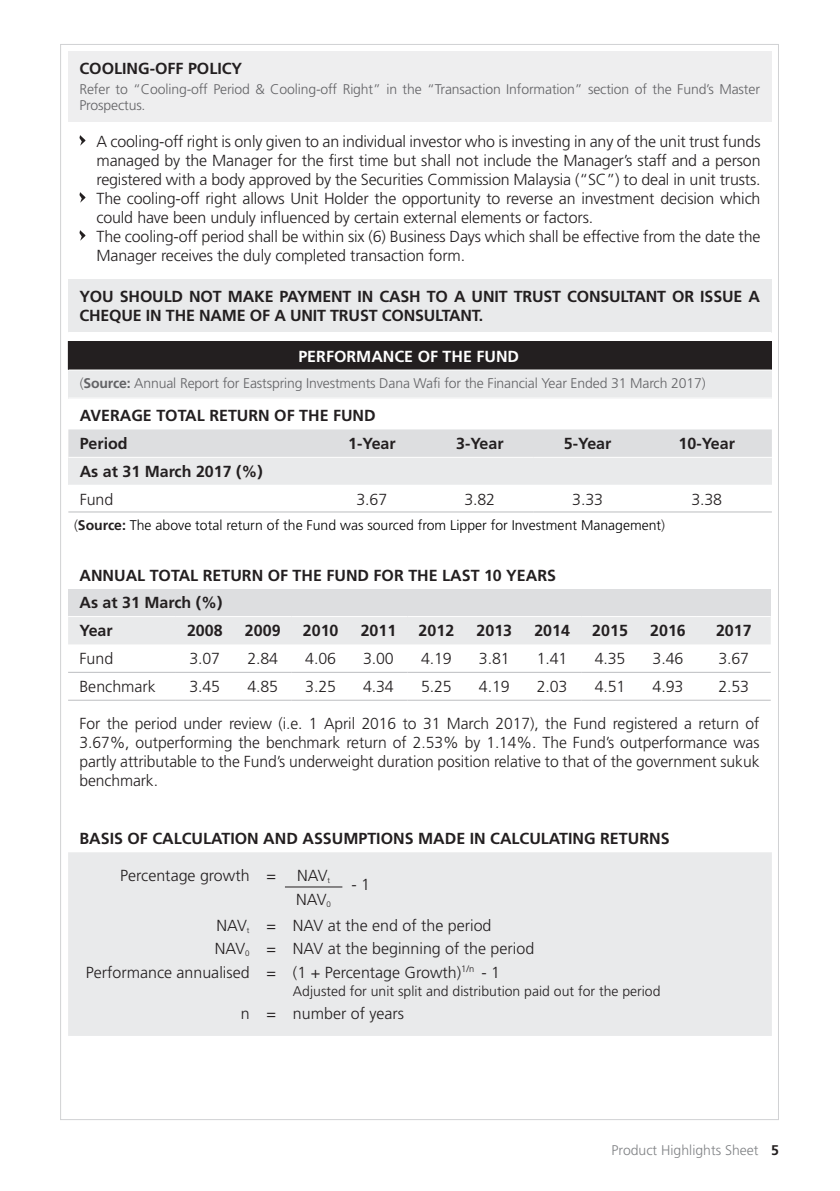
<style>
.page{position:relative;width:840px;height:1191px;background:#fff}
.page>*{position:absolute;margin:0;border:0;box-sizing:border-box;transform-origin:0 0}
.t1{font:300 16px/19px "Frutiger";letter-spacing:-.01em;color:#231f20}
.t2{font:700 16px/27.6px "Frutiger";color:#231f20}
.t3{font:700 16px "Frutiger";color:#fff}
.t4{font:300 14px/16px "Frutiger";letter-spacing:-.01em;color:#636366}
.t5{font:300 14px "Frutiger";color:#000}
.t6{font:300 14px "Frutiger";color:#231f20}
.t7{font:300 14px "Frutiger";color:#808285}
.s1{font-weight:700}
.s2{color:#231f20}
.s3{font-weight:700;color:#231f20}
</style>
<div class="page">
<div style="left:68px;top:51px;width:703px;height:71px;background:#eeeeef"></div>
<svg style="left:79px;top:135px;width:6px;height:11px"></svg>
<svg style="left:79px;top:192px;width:6px;height:11px"></svg>
<svg style="left:79px;top:230px;width:6px;height:11px"></svg>
<div style="left:68px;top:279px;width:703px;height:53px;background:#e9eaeb"></div>
<div style="left:68px;top:341px;width:703px;height:29px;background:#231f20"></div>
<div style="left:68px;top:370px;width:703px;height:28px;background:#e9eaeb"></div>
<hr style="left:68px;top:397px;width:703px;height:1px;background:#fff">
<hr style="left:68px;top:369px;width:703px;height:1px;background:#fff">
<div style="left:68px;top:429px;width:703px;height:28px;background:#dddee0"></div>
<div style="left:68px;top:457px;width:703px;height:28px;background:#e9eaeb"></div>
<hr style="left:68px;top:457px;width:465px;height:1px;background:#fff">
<hr style="left:533px;top:457px;width:238px;height:1px;background:#fff">
<hr style="left:68px;top:511px;width:465px;height:1px;background:#bcbdc0">
<hr style="left:533px;top:511px;width:238px;height:1px;background:#bcbdc0">
<div style="left:68px;top:588px;width:702px;height:28px;background:#dddee0"></div>
<div style="left:68px;top:617px;width:702px;height:27px;background:#e9eaeb"></div>
<hr style="left:68px;top:699px;width:108px;height:1px;background:#bcbdc0">
<hr style="left:176px;top:699px;width:115px;height:1px;background:#bcbdc0">
<hr style="left:291px;top:699px;width:116px;height:1px;background:#bcbdc0">
<hr style="left:407px;top:699px;width:174px;height:1px;background:#bcbdc0">
<hr style="left:581px;top:699px;width:115px;height:1px;background:#bcbdc0">
<hr style="left:696px;top:699px;width:74px;height:1px;background:#bcbdc0">
<hr style="left:68px;top:672px;width:108px;height:1px;background:#bcbdc0">
<hr style="left:176px;top:672px;width:115px;height:1px;background:#bcbdc0">
<hr style="left:291px;top:672px;width:116px;height:1px;background:#bcbdc0">
<hr style="left:407px;top:672px;width:174px;height:1px;background:#bcbdc0">
<hr style="left:581px;top:672px;width:115px;height:1px;background:#bcbdc0">
<hr style="left:696px;top:672px;width:74px;height:1px;background:#bcbdc0">
<div style="left:68px;top:852px;width:703px;height:184px;background:#e9eaeb"></div>
<hr style="left:285px;top:886px;width:57px;height:1px;background:#231f20">
<p class="t2" style="left:79px;top:56px;width:164px">COOLING-OFF POLICY</p>
<p class="t4" style="left:79px;top:83px;width:681px">Refer to “Cooling-off Period &amp; Cooling-off Right” in the “Transaction Information” section of the Fund’s Master<br>Prospectus.</p>
<p class="t1" style="left:96px;top:133px;width:665px">A cooling-off right is only given to an individual investor who is investing in any of the unit trust funds managed by the Manager for the first time but shall not include the Manager’s staff and a person registered with a body approved by the Securities Commission Malaysia (“SC”) to deal in unit trusts.<br>The cooling-off right allows Unit Holder the opportunity to reverse an investment decision which could have been unduly influenced by certain external elements or factors.<br>The cooling-off period shall be within six (6) Business Days which shall be effective from the date the Manager receives the duly completed transaction form.</p>
<p class="t2" style="left:79px;top:288px;width:681px;line-height:19px">YOU SHOULD NOT MAKE PAYMENT IN CASH TO A UNIT TRUST CONSULTANT OR ISSUE A<br>CHEQUE IN THE NAME OF A UNIT TRUST CONSULTANT.</p>
<p class="t3" style="left:298px;top:349px;width:222px">PERFORMANCE OF THE FUND</p>
<p class="t4" style="left:80px;top:377px;width:627px">(<span class="s1">Source:</span> Annual Report for Eastspring Investments Dana Wafi for the Financial Year Ended 31 March 2017)</p>
<p class="t2" style="left:80px;top:403px;width:297px">AVERAGE TOTAL RETURN OF THE FUND<br>Period</p>
<p class="t2" style="left:348px;top:431px;width:49px">1-Year</p>
<p class="t2" style="left:456px;top:431px;width:49px">3-Year</p>
<p class="t2" style="left:563px;top:431px;width:49px">5-Year</p>
<p class="t2" style="left:678px;top:431px;width:58px">10-Year</p>
<p class="t2" style="left:80px;top:458px;width:184px">As at 31 March 2017 (%)</p>
<p class="t1" style="left:80px;top:491px;width:35px">Fund</p>
<p class="t1" style="left:356px;top:491px;width:32px">3.67</p>
<p class="t1" style="left:464px;top:491px;width:32px">3.82</p>
<p class="t1" style="left:572px;top:491px;width:32px">3.33</p>
<p class="t1" style="left:691px;top:491px;width:32px">3.38</p>
<p class="t5" style="left:74px;top:520px;width:592px"><span class="s2">(</span><span class="s3">Source:</span> The above total return of the Fund was sourced from Lipper for Investment Management<span class="s2">)</span></p>
<p class="t2" style="left:79px;top:562px;width:478px">ANNUAL TOTAL RETURN OF THE FUND FOR THE LAST 10 YEARS<br>As at 31 March (%)<br>Year</p>
<p class="t2" style="left:187px;top:618px;width:37px">2008</p>
<p class="t2" style="left:245px;top:618px;width:37px">2009</p>
<p class="t2" style="left:303px;top:618px;width:37px">2010</p>
<p class="t2" style="left:360px;top:618px;width:37px">2011</p>
<p class="t2" style="left:418px;top:618px;width:37px">2012</p>
<p class="t2" style="left:476px;top:618px;width:37px">2013</p>
<p class="t2" style="left:534px;top:618px;width:37px">2014</p>
<p class="t2" style="left:592px;top:618px;width:37px">2015</p>
<p class="t2" style="left:649px;top:618px;width:37px">2016</p>
<p class="t2" style="left:715px;top:618px;width:37px">2017</p>
<p class="t1" style="left:79px;top:650px;width:35px">Fund</p>
<p class="t1" style="left:189px;top:650px;width:32px">3.07</p>
<p class="t1" style="left:247px;top:650px;width:32px">2.84</p>
<p class="t1" style="left:305px;top:650px;width:32px">4.06</p>
<p class="t1" style="left:363px;top:650px;width:32px">3.00</p>
<p class="t1" style="left:421px;top:650px;width:32px">4.19</p>
<p class="t1" style="left:478px;top:650px;width:32px">3.81</p>
<p class="t1" style="left:536px;top:650px;width:32px">1.41</p>
<p class="t1" style="left:594px;top:650px;width:32px">4.35</p>
<p class="t1" style="left:652px;top:650px;width:32px">3.46</p>
<p class="t1" style="left:718px;top:650px;width:32px">3.67</p>
<p class="t1" style="left:79px;top:678px;width:78px">Benchmark</p>
<p class="t1" style="left:189px;top:678px;width:32px">3.45</p>
<p class="t1" style="left:247px;top:678px;width:32px">4.85</p>
<p class="t1" style="left:305px;top:678px;width:32px">3.25</p>
<p class="t1" style="left:363px;top:678px;width:32px">4.34</p>
<p class="t1" style="left:421px;top:678px;width:32px">5.25</p>
<p class="t1" style="left:478px;top:678px;width:32px">4.19</p>
<p class="t1" style="left:536px;top:678px;width:32px">2.03</p>
<p class="t1" style="left:594px;top:678px;width:32px">4.51</p>
<p class="t1" style="left:652px;top:678px;width:32px">4.93</p>
<p class="t1" style="left:718px;top:678px;width:32px">2.53</p>
<p class="t1" style="left:79px;top:715px;width:681px;text-align:justify">For the period under review (i.e. 1 April 2016 to 31 March 2017), the Fund registered a return of 3.67%, outperforming the benchmark return of 2.53% by 1.14%. The Fund’s outperformance was partly attributable to the Fund’s underweight duration position relative to that of the government sukuk benchmark.</p>
<p class="t2" style="left:79px;top:826px;width:591px">BASIS OF CALCULATION AND ASSUMPTIONS MADE IN CALCULATING RETURNS</p>
<p class="t1" style="left:120px;top:867px;width:157px">Percentage growth =</p>
<p class="t1" style="left:297px;top:867px;width:34px">NAV<sub>t</sub></p>
<p class="t1" style="left:351px;top:876px;width:20px">- 1</p>
<p class="t1" style="left:216px;top:887px;width:276px;line-height:26.2px;text-indent:80px">NAV<sub>0<br></sub>NAV<sub>t</sub> = NAV at the end of the period</p>
<p class="t1" style="left:86px;top:938px;width:449px;line-height:23.4px;text-indent:129px">NAV<sub>0</sub> = NAV at the beginning of the period<br>Performance annualised = (1 + Percentage Growth)<sup>1/n</sup> - 1</p>
<p class="t6" style="left:293px;top:985px;width:369px">Adjusted for unit split and distribution paid out for the period</p>
<p class="t1" style="left:240px;top:1005px;width:165px">n = number of years</p>
<p class="t7" style="left:611px;top:1144px;width:169px">Product Highlights Sheet <span class="s3">5</span></p>
</div>
